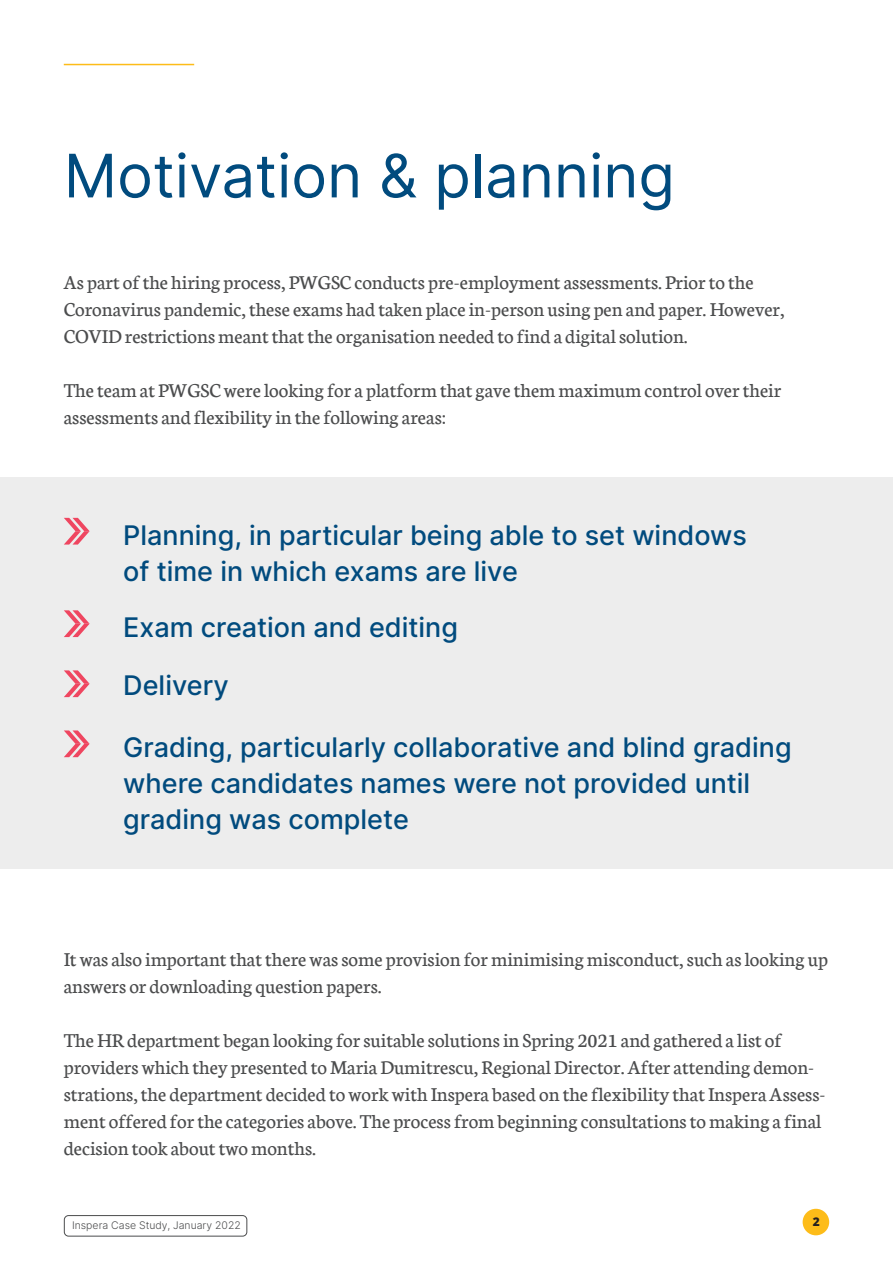
<style>
.page{position:relative;width:893px;height:1263px;background:#fff}
.page>*{position:absolute;margin:0;border:0;box-sizing:border-box;transform-origin:0 0}
.t1{font:60px "Inter";color:#014b7e}
.t2{font:500 27px/36px "Inter";color:#014b7e}
.t3{font:21px/27px "Neuton";color:#4b4c4d}
.t4{font:800 12px "Open Sans";color:#231f20}
.t5{font:300 10.5px "Inter";color:#4b4c4d}
</style>
<div class="page">
<div style="left:64px;top:1215px;width:183px;height:21px;border:1px solid #4b4c4d;border-radius:4px"></div>
<div style="left:803px;top:1209px;width:26px;height:26px;background:#fdbc19;border-radius:50%"></div>
<div style="left:0;top:478px;width:893px;height:391px;background:#ededed"></div>
<hr style="left:64px;top:64px;width:130px;height:1px;background:#fdbc19">
<svg style="left:64px;top:518px;width:26px;height:27px"></svg>
<svg style="left:64px;top:610px;width:26px;height:27px"></svg>
<svg style="left:64px;top:670px;width:26px;height:27px"></svg>
<svg style="left:64px;top:730px;width:26px;height:27px"></svg>
<h1 class="t1" style="left:64px;top:132px;width:613px">Motivation &amp; planning</h1>
<p class="t3" style="left:64px;top:269px;width:722px">As part of the hiring process, PWGSC conducts pre-employment assessments. Prior to the<br>Coronavirus pandemic, these exams had taken place in-person using pen and paper. However,<br>COVID restrictions meant that the organisation needed to find a digital solution.</p>
<p class="t3" style="left:64px;top:377px;width:719px">The team at PWGSC were looking for a platform that gave them maximum control over their assessments and flexibility in the following areas:</p>
<p class="t2" style="left:123px;top:516px;width:625px">Planning, in particular being able to set windows of time in which exams are live</p>
<p class="t2" style="left:123px;top:597px;width:336px;line-height:58.1px">Exam creation and editing<br>Delivery</p>
<p class="t2" style="left:123px;top:729px;width:670px">Grading, particularly collaborative and blind grading where candidates names were not provided until grading was complete</p>
<p class="t3" style="left:64px;top:945px;width:766px">It was also important that there was some provision for minimising misconduct, such as looking up answers or downloading question papers.</p>
<p class="t3" style="left:64px;top:1026px;width:763px">The HR department began looking for suitable solutions in Spring 2021 and gathered a list of providers which they presented to Maria Dumitrescu, Regional Director. After attending demon&shy;strations, the department decided to work with Inspera based on the flexibility that Inspera Assess&shy;ment offered for the categories above. The process from beginning consultations to making a final decision took about two months.</p>
<p class="t5" style="left:72px;top:1218px;width:170px">Inspera Case Study, January 2022</p>
<p class="t4" style="left:813px;top:1212px;width:9px">2</p>
</div>
